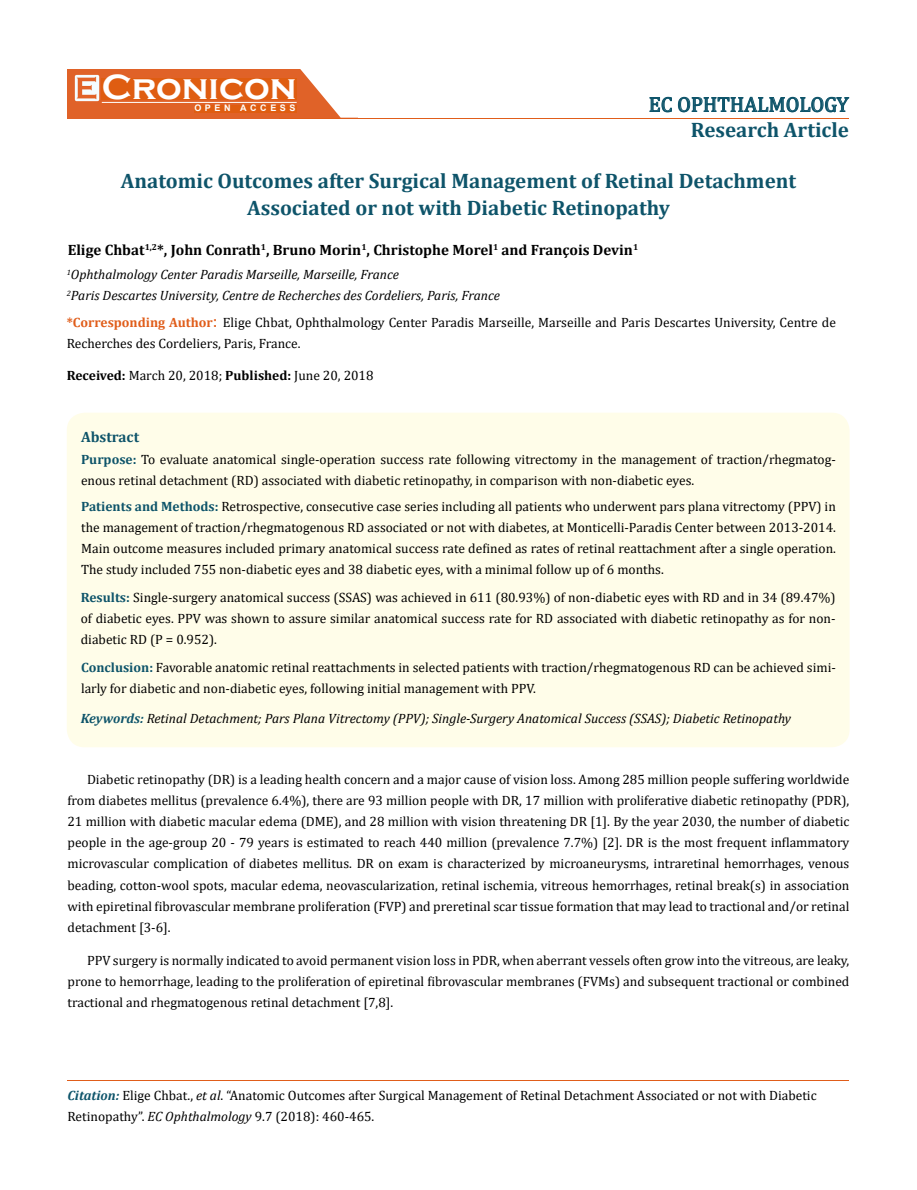
<style>
.page{position:relative;width:917px;height:1190px;background:#fff}
.page>*{position:absolute;margin:0;border:0;box-sizing:border-box;transform-origin:0 0}
.t1{font:700 36px "Copperplate Gothic";color:#fff}
.t2{font:700 21px/27px "Cambria";color:#0e546a;text-align:center}
.t3{font:21px "Cambria";color:#0e546a}
.t4{font:700 15px "Cambria";color:#000}
.t5{font:700 15px "Cambria";color:#0e546a}
.t6{font:13.5px/21px "Cambria";color:#000}
.t7{font:italic 13.5px/21px "Cambria";color:#000}
.t8{font:700 9px "Arial";letter-spacing:.4em;color:#fff}
.s1{font-weight:700;color:#e05d1a}
.s2{font-size:18px;color:#e05d1a}
.s3{font-weight:700}
.s4{font-weight:700;color:#0e546a}
.s5{font-weight:700;font-style:italic;color:#0e546a}
.s6{font-style:italic}
</style>
<div class="page">
<div style="left:67px;top:70px;width:290px;height:49px;background:#e06228"></div>
<svg style="left:300px;top:69px;width:58px;height:49px"></svg>
<img style="left:75px;top:75px;width:24px;height:26px">
<div style="left:102px;top:79px;width:195px;height:21px;background:#df5d11"></div>
<div style="left:194px;top:105px;width:103px;height:7px;background:#df5d11"></div>
<svg style="left:649px;top:97px;width:200px;height:15px"></svg>
<hr style="left:102px;top:102px;width:194px;height:1px;background:#fff">
<hr style="left:279px;top:118px;width:569px;height:1px;background:#e05d1a">
<hr style="left:67px;top:1080px;width:782px;height:1px;background:#e05d1a">
<div style="left:67px;top:412px;width:782px;height:335px;background:#fffde9;border-radius:18px"></div>
<h1 class="t1" style="left:102px;top:68px;width:196px">Cronicon</h1>
<p class="t8" style="left:194px;top:102px;width:103px">OPEN ACCESS</p>
<h2 class="t3" style="left:648px;top:92px;width:201px">EC OPHTHALMOLOGY</h2>
<h2 class="t2" style="left:690px;top:116px;width:160px">Research Article</h2>
<h2 class="t2" style="left:121px;top:166px;width:677px">Anatomic Outcomes after Surgical Management of Retinal Detachment<br>Associated or not with Diabetic Retinopathy</h2>
<p class="t4" style="left:68px;top:239px;width:572px">Elige Chbat<sup>1,2</sup>*, John Conrath<sup>1</sup>, Bruno Morin<sup>1</sup>, Christophe Morel<sup>1</sup> and François Devin<sup>1</sup></p>
<p class="t7" style="left:67px;top:263px;width:435px"><sup>1</sup>Ophthalmology Center Paradis Marseille, Marseille, France<br><sup>2</sup>Paris Descartes University, Centre de Recherches des Cordeliers, Paris, France</p>
<p class="t6" style="left:67px;top:312px;width:770px"><span class="s1">*Corresponding Author</span><span class="s2">:</span> Elige Chbat, Ophthalmology Center Paradis Marseille, Marseille and Paris Descartes University, Centre de<br>Recherches des Cordeliers, Paris, France.</p>
<p class="t6" style="left:67px;top:365px;width:308px"><span class="s3">Received:</span> March 20, 2018; <span class="s3">Published:</span> June 20, 2018</p>
<p class="t5" style="left:81px;top:426px;width:60px">Abstract</p>
<p class="t6" style="left:81px;top:448px;width:756px"><span class="s4">Purpose:</span> To evaluate anatomical single-operation success rate following vitrectomy in the management of traction/rhegmatog&shy;enous retinal detachment (RD) associated with diabetic retinopathy, in comparison with non-diabetic eyes.</p>
<p class="t6" style="left:81px;top:496px;width:756px;text-align:justify"><span class="s4">Patients and Methods:</span> Retrospective, consecutive case series including all patients who underwent pars plana vitrectomy (PPV) in the management of traction/rhegmatogenous RD associated or not with diabetes, at Monticelli-Paradis Center between 2013-2014.<br>Main outcome measures included primary anatomical success rate defined as rates of retinal reattachment after a single operation.<br>The study included 755 non-diabetic eyes and 38 diabetic eyes, with a minimal follow up of 6 months.</p>
<p class="t6" style="left:81px;top:587px;width:756px;text-align:justify"><span class="s4">Results:</span> Single-surgery anatomical success (SSAS) was achieved in 611 (80.93%) of non-diabetic eyes with RD and in 34 (89.47%) of diabetic eyes. PPV was shown to assure similar anatomical success rate for RD associated with diabetic retinopathy as for non&shy;diabetic RD (P = 0.952).</p>
<p class="t6" style="left:81px;top:657px;width:756px"><span class="s4">Conclusion:</span> Favorable anatomic retinal reattachments in selected patients with traction/rhegmatogenous RD can be achieved simi&shy;larly for diabetic and non-diabetic eyes, following initial management with PPV.</p>
<p class="t7" style="left:81px;top:707px;width:712px"><span class="s4">Keywords:</span> Retinal Detachment; Pars Plana Vitrectomy (PPV); Single-Surgery Anatomical Success (SSAS); Diabetic Retinopathy</p>
<p class="t6" style="left:67px;top:769px;width:783px;text-align:justify;text-indent:19px">Diabetic retinopathy (DR) is a leading health concern and a major cause of vision loss. Among 285 million people suffering worldwide from diabetes mellitus (prevalence 6.4%), there are 93 million people with DR, 17 million with proliferative diabetic retinopathy (PDR), 21 million with diabetic macular edema (DME), and 28 million with vision threatening DR [1]. By the year 2030, the number of diabetic people in the age-group 20 - 79 years is estimated to reach 440 million (prevalence 7.7%) [2]. DR is the most frequent inflammatory microvascular complication of diabetes mellitus. DR on exam is characterized by microaneurysms, intraretinal hemorrhages, venous beading, cotton-wool spots, macular edema, neovascularization, retinal ischemia, vitreous hemorrhages, retinal break(s) in association with epiretinal fibrovascular membrane proliferation (FVP) and preretinal scar tissue formation that may lead to tractional and/or retinal detachment [3-6].</p>
<p class="t6" style="left:67px;top:949px;width:783px;text-align:justify;text-indent:19px">PPV surgery is normally indicated to avoid permanent vision loss in PDR, when aberrant vessels often grow into the vitreous, are leaky, prone to hemorrhage, leading to the proliferation of epiretinal fibrovascular membranes (FVMs) and subsequent tractional or combined tractional and rhegmatogenous retinal detachment [7,8].</p>
<p class="t6" style="left:67px;top:1084px;width:750px"><span class="s5">Citation:</span> Elige Chbat., <span class="s6">et al</span>. “Anatomic Outcomes after Surgical Management of Retinal Detachment Associated or not with Diabetic<br>Retinopathy”. <span class="s6">EC Ophthalmology</span> 9.7 (2018): 460-465.</p>
</div>
